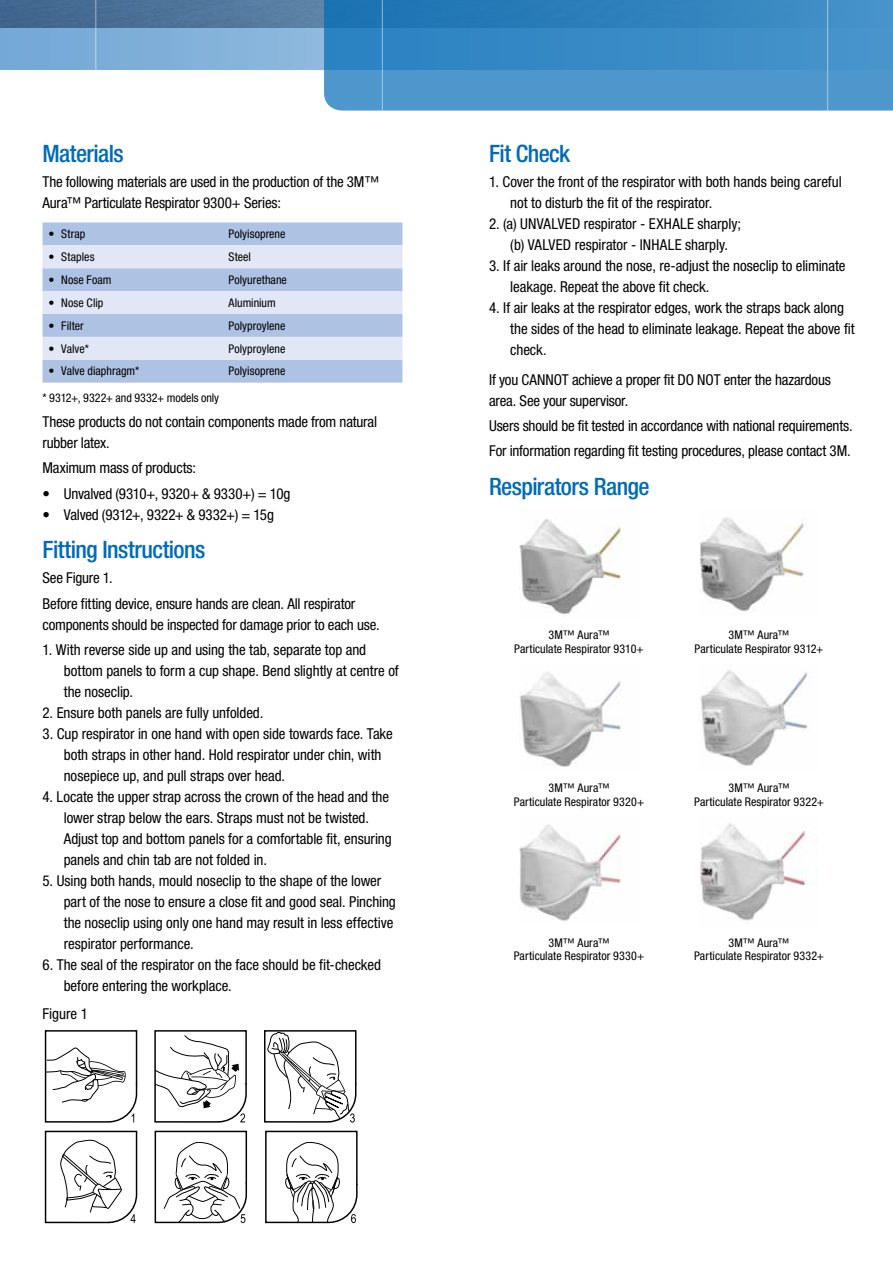
<style>
.page{position:relative;width:893px;height:1263px;background:#fff}
.page>*{position:absolute;margin:0;border:0;box-sizing:border-box;transform-origin:0 0}
.t1{font:500 condensed 24px "Helvetica Neue LTW1 G";letter-spacing:-.025em;color:#006bb6}
.t2{font:condensed 15px/21px "Helvetica Neue LTW1 G";letter-spacing:-.005em;color:#000}
.t3{font:condensed 12px/13.5px "Helvetica Neue LTW1 G";letter-spacing:.005em;color:#000;text-align:center}
</style>
<div class="page">
<img style="left:519px;top:519px;width:103px;height:96px">
<img style="left:699px;top:517px;width:105px;height:95px">
<img style="left:519px;top:672px;width:102px;height:95px">
<img style="left:700px;top:670px;width:110px;height:96px">
<img style="left:519px;top:824px;width:102px;height:97px">
<img style="left:700px;top:823px;width:118px;height:98px">
<div style="left:43px;top:222px;width:359px;height:161px;background:#aec2e4"></div>
<svg style="left:43px;top:245px;width:359px;height:115px;background:#ccd8ee"></svg>
<svg style="left:264px;top:1030px;width:93px;height:93px"></svg>
<svg style="left:44px;top:1030px;width:94px;height:93px"></svg>
<svg style="left:154px;top:1030px;width:93px;height:93px"></svg>
<svg style="left:44px;top:1130px;width:94px;height:94px"></svg>
<svg style="left:154px;top:1130px;width:94px;height:94px"></svg>
<svg style="left:265px;top:1130px;width:93px;height:94px"></svg>
<svg style="left:0;top:0;width:324px;height:69px;background:#6b97be"></svg>
<svg style="left:324px;top:0;width:569px;height:111px;background:#3e8dc5"></svg>
<hr style="left:95px;top:0;width:1px;height:73px;background:#fff">
<hr style="left:382px;top:0;width:1px;height:134px;background:#fff">
<hr style="left:827px;top:0;width:1px;height:128px;background:#fff">
<h1 class="t1" style="left:43px;top:139px;width:83px">Materials</h1>
<p class="t2" style="left:43px;top:171px;width:338px">The following materials are used in the production of the 3M™<br>Aura™ Particulate Respirator 9300+ Series:</p>
<p class="t3" style="left:49px;top:227px;width:38px">• Strap</p>
<p class="t3" style="left:228px;top:227px;width:59px">Polyisoprene</p>
<p class="t3" style="left:49px;top:250px;width:48px">• Staples</p>
<p class="t3" style="left:228px;top:250px;width:24px">Steel</p>
<p class="t3" style="left:49px;top:273px;width:65px">• Nose Foam</p>
<p class="t3" style="left:228px;top:273px;width:60px">Polyurethane</p>
<p class="t3" style="left:49px;top:296px;width:56px">• Nose Clip</p>
<p class="t3" style="left:228px;top:296px;width:49px">Aluminium</p>
<p class="t3" style="left:49px;top:319px;width:37px">• Filter</p>
<p class="t3" style="left:228px;top:319px;width:58px">Polyproylene</p>
<p class="t3" style="left:49px;top:342px;width:42px">• Valve*</p>
<p class="t3" style="left:228px;top:342px;width:58px">Polyproylene</p>
<p class="t3" style="left:49px;top:364px;width:92px">• Valve diaphragm*</p>
<p class="t3" style="left:228px;top:364px;width:59px">Polyisoprene</p>
<p class="t3" style="left:43px;top:391px;width:178px">* 9312+, 9322+ and 9332+ models only</p>
<p class="t2" style="left:43px;top:411px;width:336px">These products do not contain components made from natural rubber latex.</p>
<p class="t2" style="left:43px;top:458px;width:155px">Maximum mass of products:</p>
<p class="t2" style="left:43px;top:483px;width:249px">• Unvalved (9310+, 9320+ &amp; 9330+) = 10g</p>
<p class="t2" style="left:43px;top:504px;width:233px">• Valved (9312+, 9322+ &amp; 9332+) = 15g</p>
<h1 class="t1" style="left:43px;top:535px;width:164px">Fitting Instructions</h1>
<p class="t2" style="left:43px;top:566px;width:314px;line-height:25.2px">See Figure 1.<br>Before fitting device, ensure hands are clean. All respirator</p>
<p class="t2" style="left:43px;top:614px;width:339px">components should be inspected for damage prior to each use.</p>
<p class="t2" style="left:64px;top:639px;width:337px;text-indent:-21px">1. With reverse side up and using the tab, separate top and bottom panels to form a cup shape. Bend slightly at centre of the noseclip.</p>
<p class="t2" style="left:43px;top:702px;width:222px">2. Ensure both panels are fully unfolded.</p>
<p class="t2" style="left:64px;top:723px;width:330px;text-indent:-21px">3. Cup respirator in one hand with open side towards face. Take both straps in other hand. Hold respirator under chin, with nosepiece up, and pull straps over head.</p>
<p class="t2" style="left:64px;top:786px;width:329px;text-indent:-21px">4. Locate the upper strap across the crown of the head and the lower strap below the ears. Straps must not be twisted.<br>Adjust top and bottom panels for a comfortable fit, ensuring panels and chin tab are not folded in.</p>
<p class="t2" style="left:64px;top:870px;width:334px;text-indent:-21px">5. Using both hands, mould noseclip to the shape of the lower part of the nose to ensure a close fit and good seal. Pinching the noseclip using only one hand may result in less effective respirator performance.</p>
<p class="t2" style="left:64px;top:954px;width:319px;text-indent:-21px">6. The seal of the respirator on the face should be fit-checked before entering the workplace.</p>
<p class="t2" style="left:43px;top:1003px;width:47px">Figure 1</p>
<h1 class="t1" style="left:489px;top:139px;width:83px">Fit Check</h1>
<p class="t2" style="left:510px;top:171px;width:333px;text-indent:-21px">1. Cover the front of the respirator with both hands being careful not to disturb the fit of the respirator.</p>
<p class="t2" style="left:489px;top:213px;width:254px;text-align:center">2. (a) UNVALVED respirator - EXHALE sharply; (b) VALVED respirator - INHALE sharply.</p>
<p class="t2" style="left:510px;top:255px;width:337px;text-indent:-21px">3. If air leaks around the nose, re-adjust the noseclip to eliminate leakage. Repeat the above fit check.</p>
<p class="t2" style="left:510px;top:297px;width:346px;text-indent:-21px">4. If air leaks at the respirator edges, work the straps back along the sides of the head to eliminate leakage. Repeat the above fit check.</p>
<p class="t2" style="left:489px;top:369px;width:343px">If you CANNOT achieve a proper fit DO NOT enter the hazardous area. See your supervisor.</p>
<p class="t2" style="left:489px;top:413px;width:365px;line-height:25.2px">Users should be fit tested in accordance with national requirements.<br>For information regarding fit testing procedures, please contact 3M.</p>
<h1 class="t1" style="left:489px;top:471px;width:162px">Respirators Range</h1>
<p class="t3" style="left:514px;top:628px;width:131px">3M™ Aura™<br>Particulate Respirator 9310+</p>
<p class="t3" style="left:694px;top:628px;width:130px">3M™ Aura™<br>Particulate Respirator 9312+</p>
<p class="t3" style="left:514px;top:781px;width:132px">3M™ Aura™<br>Particulate Respirator 9320+</p>
<p class="t3" style="left:694px;top:781px;width:131px">3M™ Aura™<br>Particulate Respirator 9322+</p>
<p class="t3" style="left:514px;top:936px;width:132px">3M™ Aura™<br>Particulate Respirator 9330+</p>
<p class="t3" style="left:694px;top:936px;width:131px">3M™ Aura™<br>Particulate Respirator 9332+</p>
</div>
